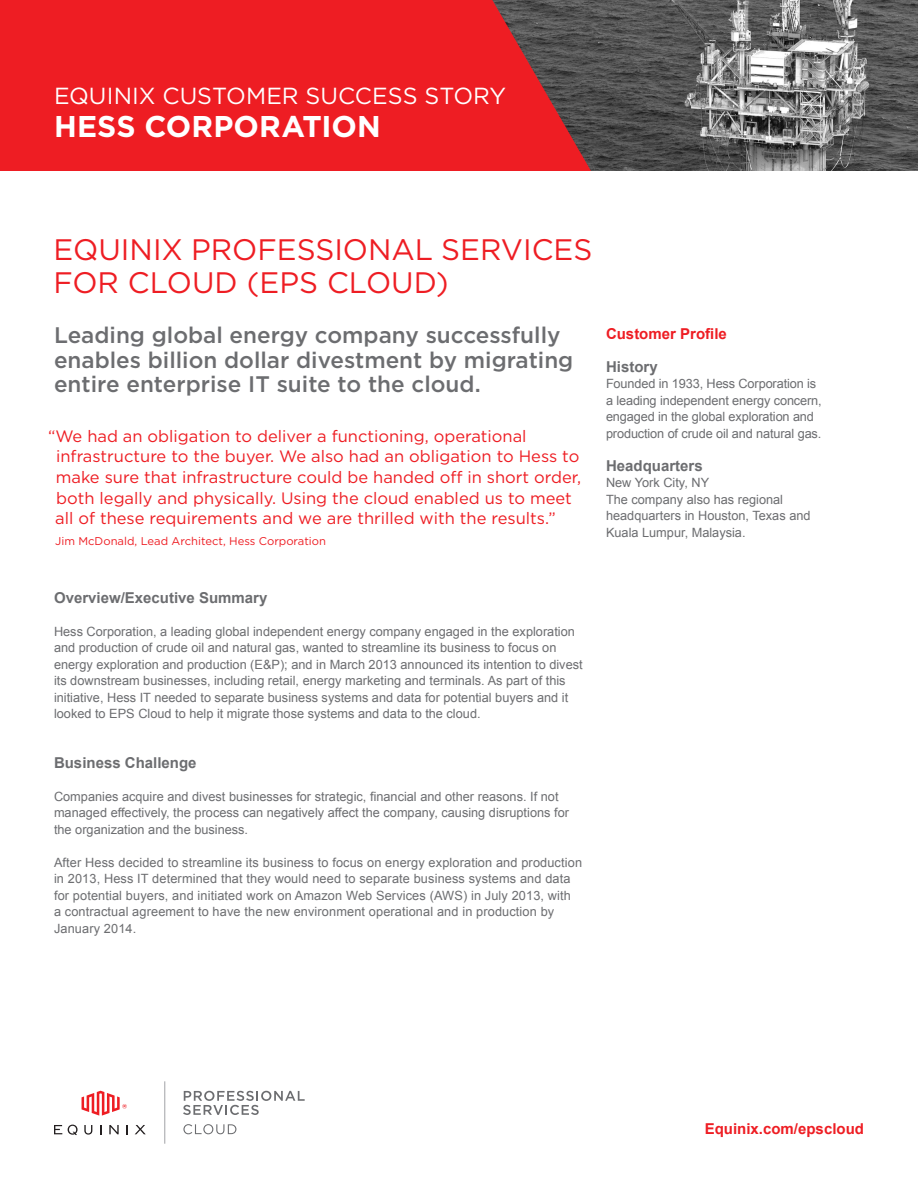
<style>
.page{position:relative;width:918px;height:1188px;background:#fff}
.page>*{position:absolute;margin:0;border:0;box-sizing:border-box;transform-origin:0 0}
.Main_Title_Front{font:700 30px "Gotham";color:#fff}
.t1{font:29.7px/33px "Gotham";color:#ee1d23}
.Category_Title_Front{font:23.25px "Gotham";color:#fff}
.Lead_In{font:500 22.5px/24.8px "Gotham";color:#6c6d70}
.Customer_Quote{font:16.5px/20.7px "Gotham";color:#ee1d23}
.Body_Title_2_Space{font:700 15px "Arial";color:#6c6d70}
.Side_Bar_Title{font:700 15px "Arial";color:#ee1d23}
.Body_Title_1_Space{font:700 15px "Arial";color:#6c6d70}
.Body_Copy_1_Space{font:12.75px/16.5px "Arial";color:#6c6d70}
.Body_Copy{font:12.75px/16.5px "Arial";letter-spacing:-.01em;color:#6c6d70}
.Quote_Citation{font:11.25px "Gotham";color:#ee1d23}
</style>
<div class="page">
<hr style="left:164px;top:1081px;width:1px;height:63px;background:#a1a3a6">
<svg style="left:54px;top:1125px;width:8px;height:9px"></svg>
<svg style="left:84px;top:1125px;width:8px;height:10px"></svg>
<svg style="left:109px;top:1125px;width:10px;height:9px"></svg>
<svg style="left:135px;top:1125px;width:11px;height:9px"></svg>
<svg style="left:68px;top:1125px;width:10px;height:10px"></svg>
<svg style="left:82px;top:1091px;width:45px;height:25px"></svg>
<svg style="left:183px;top:1091px;width:122px;height:24px"></svg>
<svg style="left:183px;top:1124px;width:53px;height:10px"></svg>
<img style="left:591px;top:0;width:327px;height:171px">
<svg style="left:0;top:0;width:591px;height:171px;background:#e02126"></svg>
<p class="Category_Title_Front" style="left:54px;top:81px;width:454px">EQUINIX CUSTOMER SUCCESS STORY</p>
<p class="Main_Title_Front" style="left:54px;top:106px;width:328px">HESS CORPORATION</p>
<h2 class="t1" style="left:53px;top:233px;width:540px">EQUINIX PROFESSIONAL SERVICES<br>FOR CLOUD (EPS CLOUD)</h2>
<p class="Lead_In" style="left:54px;top:322px;width:521px">Leading global energy company successfully enables billion dollar divestment by migrating entire enterprise IT suite to the cloud.</p>
<p class="Customer_Quote" style="left:55px;top:425px;width:528px;text-indent:-7px">“We had an obligation to deliver a functioning, operational infrastructure to the buyer. We also had an obligation to Hess to make sure that infrastructure could be handed off in short order, both legally and physically. Using the cloud enabled us to meet all of these requirements and we are thrilled with the results.”</p>
<p class="Quote_Citation" style="left:55px;top:534px;width:272px">Jim McDonald, Lead Architect, Hess Corporation</p>
<p class="Side_Bar_Title" style="left:606px;top:323px;width:122px">Customer Profile</p>
<p class="Body_Title_1_Space" style="left:606px;top:356px;width:53px">History</p>
<p class="Body_Copy" style="left:606px;top:376px;width:217px">Founded in 1933, Hess Corporation is a leading independent energy concern, engaged in the global exploration and production of crude oil and natural gas.</p>
<p class="Body_Title_1_Space" style="left:606px;top:455px;width:98px">Headquarters</p>
<p class="Body_Copy" style="left:606px;top:475px;width:105px">New York City, NY</p>
<p class="Body_Copy" style="left:606px;top:491px;width:206px">The company also has regional headquarters in Houston, Texas and<br>Kuala Lumpur, Malaysia.</p>
<p class="Body_Title_2_Space" style="left:54px;top:587px;width:215px">Overview/Executive Summary</p>
<p class="Body_Copy_1_Space" style="left:54px;top:623px;width:530px">Hess Corporation, a leading global independent energy company engaged in the exploration and production of crude oil and natural gas, wanted to streamline its business to focus on energy exploration and production (E&amp;P); and in March 2013 announced its intention to divest its downstream businesses, including retail, energy marketing and terminals. As part of this initiative, Hess IT needed to separate business systems and data for potential buyers and it looked to EPS Cloud to help it migrate those systems and data to the cloud.</p>
<p class="Body_Title_2_Space" style="left:54px;top:752px;width:144px">Business Challenge</p>
<p class="Body_Copy_1_Space" style="left:54px;top:788px;width:517px">Companies acquire and divest businesses for strategic, financial and other reasons. If not managed effectively, the process can negatively affect the company, causing disruptions for the organization and the business.</p>
<p class="Body_Copy_1_Space" style="left:54px;top:854px;width:530px">After Hess decided to streamline its business to focus on energy exploration and production in 2013, Hess IT determined that they would need to separate business systems and data for potential buyers, and initiated work on Amazon Web Services (AWS) in July 2013, with<br>a contractual agreement to have the new environment operational and in production by January 2014.</p>
<p class="Side_Bar_Title" style="left:705px;top:1119px;width:161px">Equinix.com/epscloud</p>
</div>
